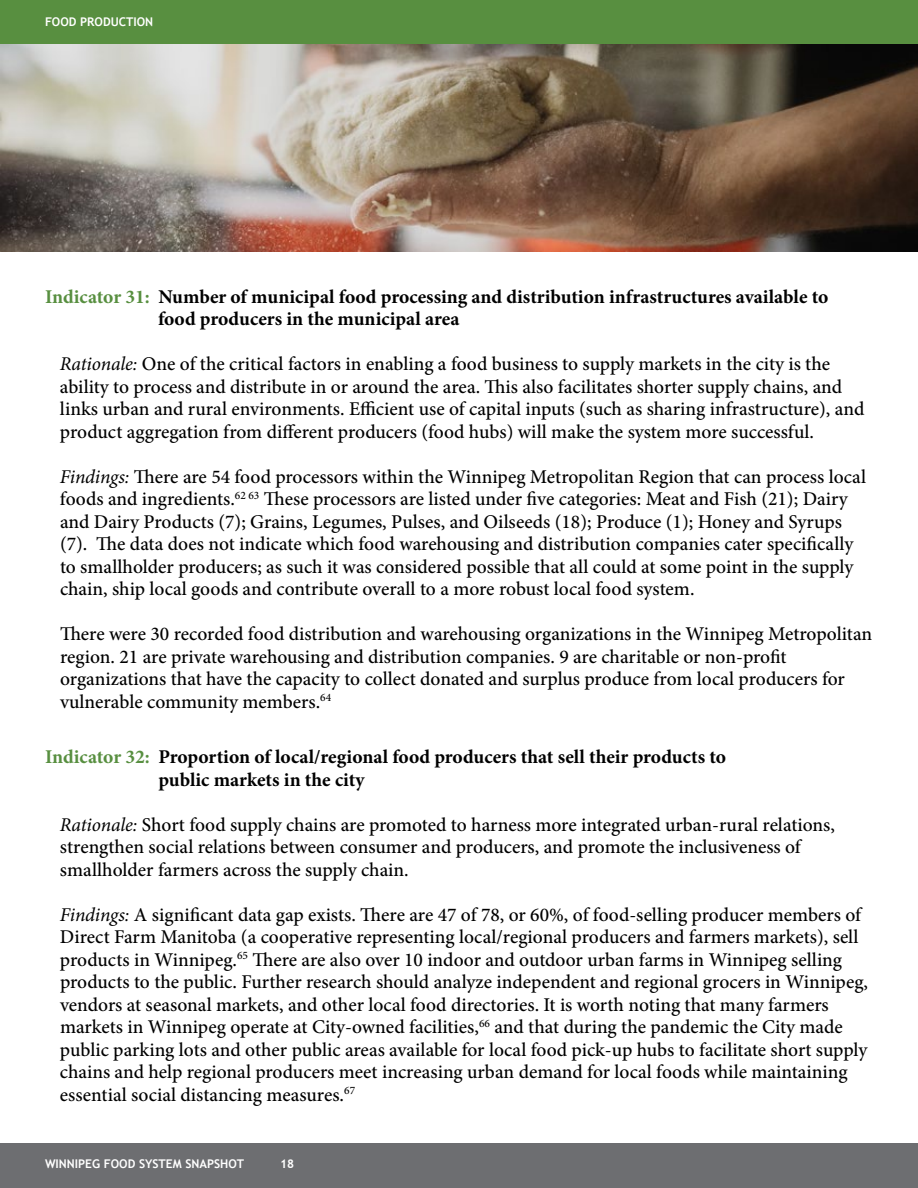
<style>
.page{position:relative;width:918px;height:1188px;background:#fff}
.page>*{position:absolute;margin:0;border:0;box-sizing:border-box;transform-origin:0 0}
.t1{font:500 19.5px/22.5px "Minion Pro";color:#000}
.t2{font:700 19.5px/22.5px "Minion Pro";color:#000}
.t3{font:700 12px "Trebuchet MS";color:#fff}
.s1{color:#588f40}
.s2{font-weight:400;font-style:italic}
</style>
<div class="page">
<div style="left:0;top:0;width:918px;height:45px;background:#588f40"></div>
<div style="left:0;top:1143px;width:918px;height:45px;background:#6d6e71"></div>
<img style="left:0;top:45px;width:918px;height:207px">
<p class="t3" style="left:45px;top:14px;width:110px">FOOD PRODUCTION</p>
<p class="t2" style="left:158px;top:285px;width:672px;text-indent:-113px"><span class="s1">Indicator 31:</span> Number of municipal food processing and distribution infrastructures available to food producers in the municipal area</p>
<p class="t1" style="left:60px;top:353px;width:806px"><span class="s2">Rationale:</span> One of the critical factors in enabling a food business to supply markets in the city is the ability to process and distribute in or around the area. This also facilitates shorter supply chains, and links urban and rural environments. Efficient use of capital inputs (such as sharing infrastructure), and product aggregation from different producers (food hubs) will make the system more successful.</p>
<p class="t1" style="left:60px;top:465px;width:808px"><span class="s2">Findings:</span> There are 54 food processors within the Winnipeg Metropolitan Region that can process local foods and ingredients.<sup>62</sup> <sup>63</sup> These processors are listed under five categories: Meat and Fish (21); Dairy and Dairy Products (7); Grains, Legumes, Pulses, and Oilseeds (18); Produce (1); Honey and Syrups (7). The data does not indicate which food warehousing and distribution companies cater specifically to smallholder producers; as such it was considered possible that all could at some point in the supply chain, ship local goods and contribute overall to a more robust local food system.</p>
<p class="t1" style="left:60px;top:623px;width:814px">There were 30 recorded food distribution and warehousing organizations in the Winnipeg Metropolitan region. 21 are private warehousing and distribution companies. 9 are charitable or non-profit organizations that have the capacity to collect donated and surplus produce from local producers for vulnerable community members.<sup>64</sup></p>
<p class="t2" style="left:158px;top:746px;width:569px;text-indent:-113px"><span class="s1">Indicator 32:</span> Proportion of local/regional food producers that sell their products to public markets in the city</p>
<p class="t1" style="left:60px;top:813px;width:776px"><span class="s2">Rationale:</span> Short food supply chains are promoted to harness more integrated urban-rural relations, strengthen social relations between consumer and producers, and promote the inclusiveness of smallholder farmers across the supply chain.</p>
<p class="t1" style="left:60px;top:903px;width:810px"><span class="s2">Findings:</span> A significant data gap exists. There are 47 of 78, or 60%, of food-selling producer members of Direct Farm Manitoba (a cooperative representing local/regional producers and farmers markets), sell products in Winnipeg.<sup>65</sup> There are also over 10 indoor and outdoor urban farms in Winnipeg selling products to the public. Further research should analyze independent and regional grocers in Winnipeg, vendors at seasonal markets, and other local food directories. It is worth noting that many farmers markets in Winnipeg operate at City-owned facilities,<sup>66</sup> and that during the pandemic the City made public parking lots and other public areas available for local food pick-up hubs to facilitate short supply chains and help regional producers meet increasing urban demand for local foods while maintaining essential social distancing measures.<sup>67</sup></p>
<p class="t3" style="left:45px;top:1157px;width:201px">WINNIPEG FOOD SYSTEM SNAPSHOT</p>
<p class="t3" style="left:280px;top:1157px;width:16px">18</p>
</div>
